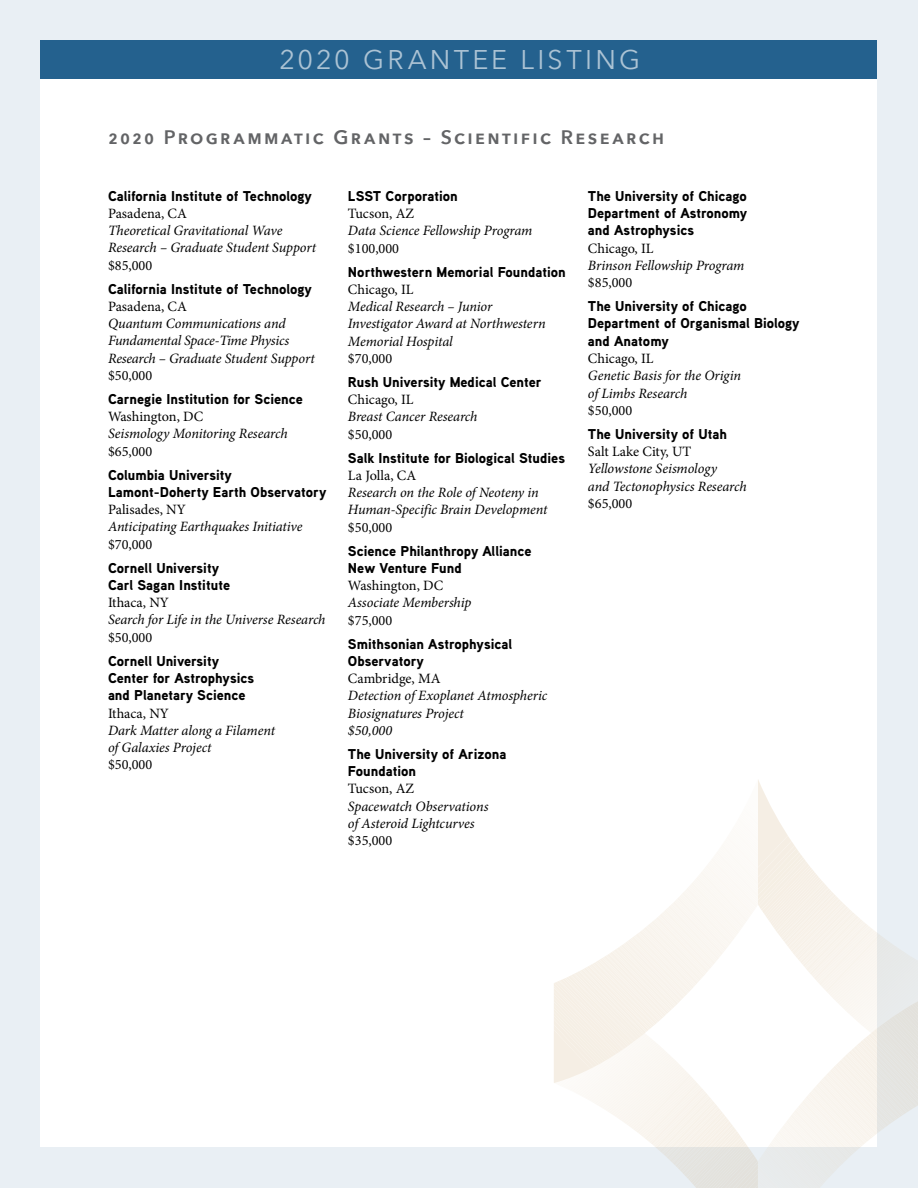
<style>
.page{position:relative;width:918px;height:1188px;background:#e9eff4}
.page>*{position:absolute;margin:0;border:0;box-sizing:border-box;transform-origin:0 0}
.t1{font:27px "Avenir Next";letter-spacing:.12em;color:#acc3d4}
.t2{font:600 19.5px "Avenir Next";letter-spacing:.12em;color:#636466}
.t3{font:italic 14.25px/17.2px "Minion Pro";letter-spacing:-.01em;color:#000}
.t4{font:900 14.25px/17.2px "Aaux Pro";color:#000}
.t5{font:14.25px "Minion Pro";color:#000}
</style>
<div class="page">
<div style="left:40px;top:40px;width:838px;height:1108px;background:#fff"></div>
<div style="left:40px;top:40px;width:838px;height:39px;background:#24618e"></div>
<svg style="left:554px;top:779px;width:364px;height:409px"></svg>
<h1 class="t1" style="left:279px;top:37px;width:362px">2020 GRANTEE LISTING</h1>
<h2 class="t2" style="left:108px;top:120px;width:558px">2020 Programmatic Grants – Scientific Research</h2>
<p class="t4" style="left:108px;top:187px;width:206px">California Institute of Technology</p>
<p class="t5" style="left:108px;top:204px;width:80px">Pasadena, CA</p>
<p class="t3" style="left:108px;top:222px;width:210px">Theoretical Gravitational Wave<br>Research – Graduate Student Support</p>
<p class="t5" style="left:108px;top:256px;width:46px">$85,000</p>
<p class="t4" style="left:108px;top:280px;width:206px">California Institute of Technology</p>
<p class="t5" style="left:108px;top:297px;width:80px">Pasadena, CA</p>
<p class="t3" style="left:108px;top:315px;width:208px">Quantum Communications and<br>Fundamental Space-Time Physics<br>Research – Graduate Student Support</p>
<p class="t5" style="left:108px;top:366px;width:46px">$50,000</p>
<p class="t4" style="left:108px;top:390px;width:196px">Carnegie Institution for Science</p>
<p class="t5" style="left:108px;top:407px;width:97px">Washington, DC</p>
<p class="t3" style="left:108px;top:425px;width:181px">Seismology Monitoring Research</p>
<p class="t5" style="left:108px;top:442px;width:46px">$65,000</p>
<p class="t4" style="left:108px;top:466px;width:220px">Columbia University<br>Lamont-Doherty Earth Observatory</p>
<p class="t5" style="left:108px;top:500px;width:79px">Palisades, NY</p>
<p class="t3" style="left:108px;top:518px;width:196px">Anticipating Earthquakes Initiative</p>
<p class="t5" style="left:108px;top:535px;width:46px">$70,000</p>
<p class="t4" style="left:108px;top:559px;width:124px">Cornell University<br>Carl Sagan Institute</p>
<p class="t5" style="left:108px;top:593px;width:62px">Ithaca, NY</p>
<p class="t3" style="left:108px;top:611px;width:219px">Search for Life in the Universe Research</p>
<p class="t5" style="left:108px;top:628px;width:46px">$50,000</p>
<p class="t4" style="left:108px;top:652px;width:148px">Cornell University<br>Center for Astrophysics and Planetary Science</p>
<p class="t5" style="left:108px;top:703px;width:62px">Ithaca, NY</p>
<p class="t3" style="left:108px;top:722px;width:169px">Dark Matter along a Filament of Galaxies Project</p>
<p class="t5" style="left:108px;top:755px;width:46px">$50,000</p>
<p class="t4" style="left:348px;top:187px;width:111px">LSST Corporation</p>
<p class="t5" style="left:348px;top:204px;width:68px">Tucson, AZ</p>
<p class="t3" style="left:348px;top:222px;width:186px">Data Science Fellowship Program</p>
<p class="t5" style="left:348px;top:238px;width:53px">$100,000</p>
<p class="t4" style="left:348px;top:262px;width:219px">Northwestern Memorial Foundation</p>
<p class="t5" style="left:348px;top:280px;width:67px">Chicago, IL</p>
<p class="t3" style="left:348px;top:298px;width:199px">Medical Research – Junior<br>Investigator Award at Northwestern<br>Memorial Hospital</p>
<p class="t5" style="left:348px;top:349px;width:46px">$70,000</p>
<p class="t4" style="left:348px;top:373px;width:195px">Rush University Medical Center</p>
<p class="t5" style="left:348px;top:390px;width:67px">Chicago, IL</p>
<p class="t3" style="left:348px;top:408px;width:131px">Breast Cancer Research</p>
<p class="t5" style="left:348px;top:425px;width:46px">$50,000</p>
<p class="t4" style="left:348px;top:449px;width:219px">Salk Institute for Biological Studies</p>
<p class="t5" style="left:348px;top:466px;width:70px">La Jolla, CA</p>
<p class="t3" style="left:348px;top:484px;width:201px">Research on the Role of Neoteny in<br>Human-Specific Brain Development</p>
<p class="t5" style="left:348px;top:518px;width:46px">$50,000</p>
<p class="t4" style="left:348px;top:542px;width:185px">Science Philanthropy Alliance<br>New Venture Fund</p>
<p class="t5" style="left:348px;top:576px;width:97px">Washington, DC</p>
<p class="t3" style="left:348px;top:594px;width:125px">Associate Membership</p>
<p class="t5" style="left:348px;top:611px;width:46px">$75,000</p>
<p class="t4" style="left:348px;top:635px;width:166px">Smithsonian Astrophysical<br>Observatory</p>
<p class="t5" style="left:348px;top:669px;width:94px">Cambridge, MA</p>
<p class="t3" style="left:348px;top:687px;width:201px">Detection of Exoplanet Atmospheric<br>Biosignatures Project<br>$50,000</p>
<p class="t4" style="left:348px;top:745px;width:160px">The University of Arizona<br>Foundation</p>
<p class="t5" style="left:348px;top:779px;width:68px">Tucson, AZ</p>
<p class="t3" style="left:348px;top:798px;width:142px">Spacewatch Observations of Asteroid Lightcurves</p>
<p class="t5" style="left:348px;top:831px;width:46px">$35,000</p>
<p class="t4" style="left:588px;top:187px;width:161px;text-align:justify">The University of Chicago Department of Astronomy and Astrophysics</p>
<p class="t5" style="left:588px;top:239px;width:67px">Chicago, IL</p>
<p class="t3" style="left:588px;top:257px;width:158px">Brinson Fellowship Program</p>
<p class="t5" style="left:588px;top:273px;width:46px">$85,000</p>
<p class="t4" style="left:588px;top:297px;width:213px">The University of Chicago<br>Department of Organismal Biology and Anatomy</p>
<p class="t5" style="left:588px;top:349px;width:67px">Chicago, IL</p>
<p class="t3" style="left:588px;top:367px;width:155px">Genetic Basis for the Origin of Limbs Research</p>
<p class="t5" style="left:588px;top:401px;width:46px">$50,000</p>
<p class="t4" style="left:588px;top:425px;width:140px">The University of Utah</p>
<p class="t5" style="left:588px;top:442px;width:105px">Salt Lake City, UT</p>
<p class="t3" style="left:588px;top:460px;width:160px">Yellowstone Seismology<br>and Tectonophysics Research</p>
<p class="t5" style="left:588px;top:494px;width:46px">$65,000</p>
</div>
